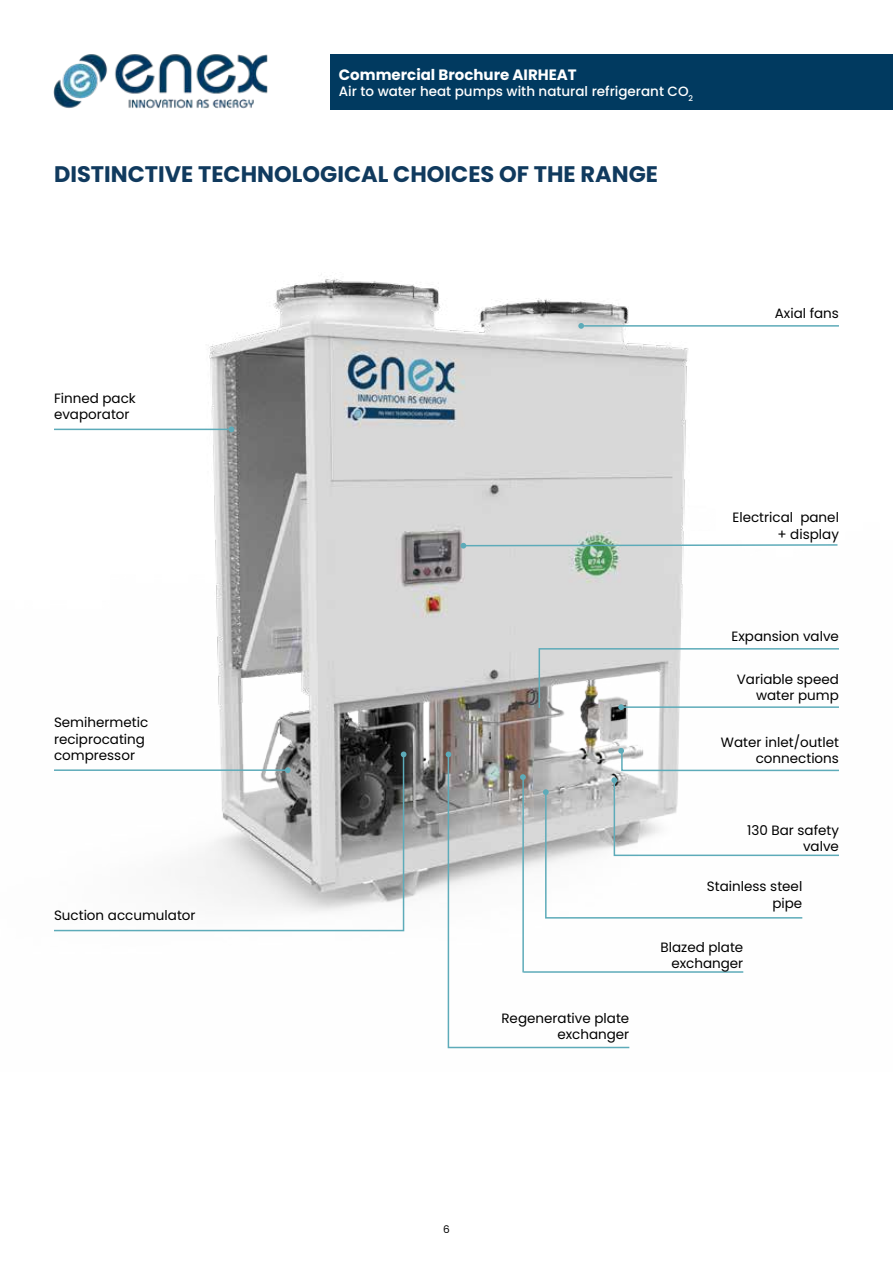
<style>
.page{position:relative;width:893px;height:1263px;background:#fff}
.page>*{position:absolute;margin:0;border:0;box-sizing:border-box;transform-origin:0 0}
.t1{font:700 22.5px "Poppins";color:#103a5e}
.t2{font:700 15px "Poppins";color:#fff}
.t3{font:13.5px/16.2px "Poppins";color:#000;text-align:right}
.t4{font:500 13.5px "Poppins";color:#fff}
.t5{font:10.5px "Poppins";color:#000}
</style>
<div class="page">
<div style="left:331px;top:54px;width:562px;height:55px;background:#013a60"></div>
<img style="left:57px;top:54px;width:211px;height:28px">
<img style="left:53px;top:82px;width:840px;height:891px">
<hr style="left:584px;top:325px;width:255px;height:2px;background:#5dabb9">
<svg style="left:578px;top:323px;width:6px;height:6px"></svg>
<hr style="left:54px;top:429px;width:175px;height:1px;background:#5dabb9">
<svg style="left:229px;top:426px;width:5px;height:6px"></svg>
<svg style="left:53px;top:753px;width:352px;height:179px"></svg>
<svg style="left:447px;top:753px;width:184px;height:296px"></svg>
<svg style="left:285px;top:767px;width:6px;height:6px"></svg>
<svg style="left:401px;top:751px;width:6px;height:6px"></svg>
<svg style="left:446px;top:751px;width:5px;height:6px"></svg>
<hr style="left:523px;top:971px;width:220px;height:2px;background:#5dabb9">
<hr style="left:522px;top:775px;width:2px;height:197px;background:#5dabb9">
<svg style="left:520px;top:774px;width:6px;height:6px"></svg>
<svg style="left:538px;top:647px;width:302px;height:63px"></svg>
<svg style="left:543px;top:748px;width:297px;height:171px"></svg>
<svg style="left:460px;top:543px;width:379px;height:6px"></svg>
<p class="t2" style="left:339px;top:66px;width:239px">Commercial Brochure AIRHEAT</p>
<p class="t4" style="left:339px;top:84px;width:356px">Air to water heat pumps with natural refrigerant CO<sub>2</sub></p>
<h1 class="t1" style="left:54px;top:161px;width:606px">DISTINCTIVE TECHNOLOGICAL CHOICES OF THE RANGE</h1>
<p class="t3" style="left:54px;top:390px;width:83px;text-align:left">Finned pack evaporator</p>
<p class="t3" style="left:54px;top:715px;width:96px;text-align:left">Semihermetic reciprocating compressor</p>
<p class="t3" style="left:54px;top:907px;width:143px">Suction accumulator</p>
<p class="t3" style="left:775px;top:305px;width:66px">Axial fans</p>
<p class="t3" style="left:732px;top:510px;width:108px">Electrical panel + display</p>
<p class="t3" style="left:731px;top:628px;width:109px">Expansion valve</p>
<p class="t3" style="left:737px;top:671px;width:104px">Variable speed water pump</p>
<p class="t3" style="left:721px;top:734px;width:120px">Water inlet/outlet connections</p>
<p class="t3" style="left:747px;top:822px;width:93px">130 Bar safety valve</p>
<p class="t3" style="left:707px;top:878px;width:97px">Stainless steel pipe</p>
<p class="t3" style="left:501px;top:1010px;width:129px">Regenerative plate exchanger</p>
<p class="t3" style="left:660px;top:939px;width:84px">Blazed plate exchanger</p>
<p class="t5" style="left:443px;top:1223px;width:8px">6</p>
</div>
